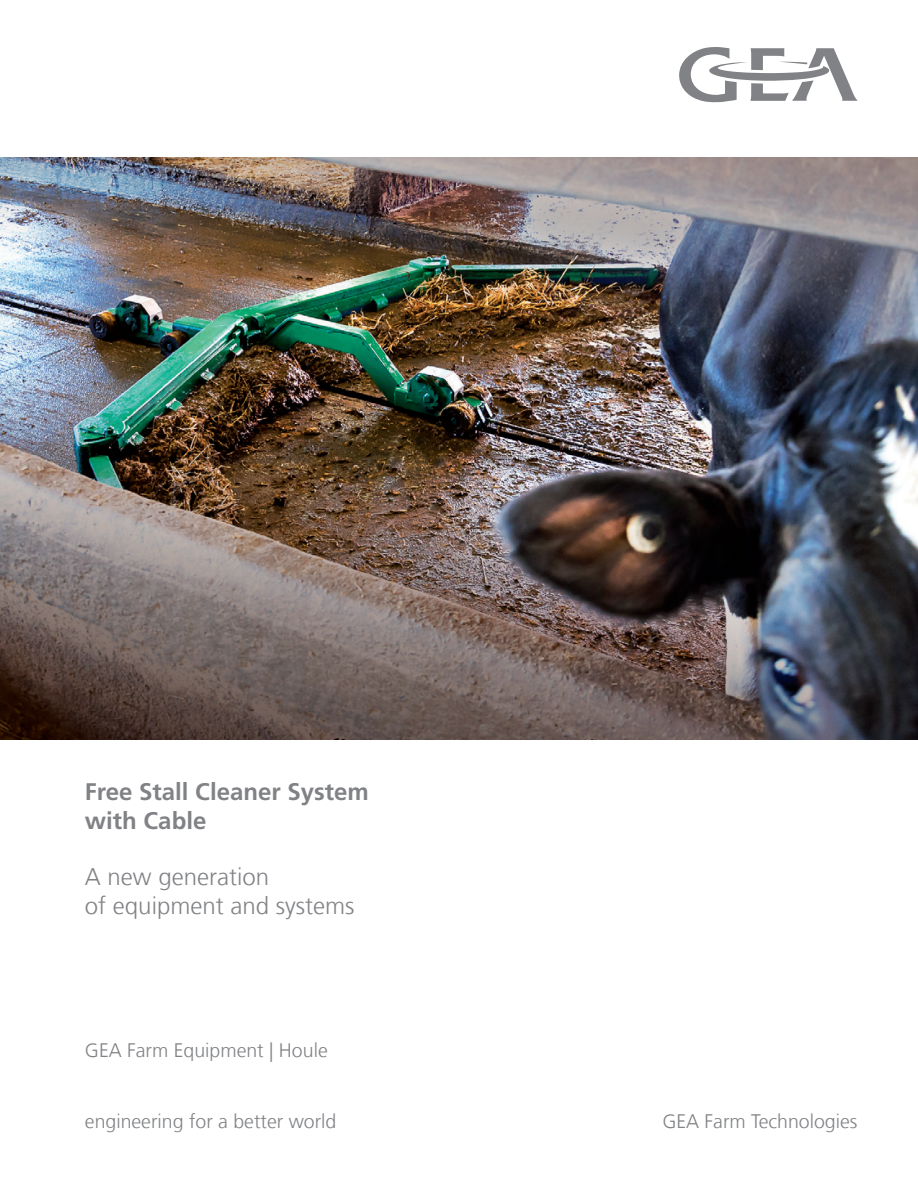
<style>
.page{position:relative;width:918px;height:1188px;background:#fff}
.page>*{position:absolute;margin:0;border:0;box-sizing:border-box;transform-origin:0 0}
.t1{font:300 24px/28.8px "Frutiger LT Com";color:#808285}
.t2{font:700 24px/28.8px "Frutiger LT Com";color:#808285}
.t3{font:300 19.5px "Frutiger LT Com";color:#808285}
</style>
<div class="page">
<svg style="left:679px;top:47px;width:178px;height:56px"></svg>
<img style="left:0;top:157px;width:918px;height:583px">
<p class="t2" style="left:85px;top:778px;width:285px">Free Stall Cleaner System with Cable</p>
<p class="t1" style="left:85px;top:863px;width:271px">A new generation<br>of equipment and systems</p>
<p class="t3" style="left:85px;top:1039px;width:244px">GEA Farm Equipment | Houle</p>
<p class="t3" style="left:85px;top:1110px;width:253px">engineering for a better world</p>
<p class="t3" style="left:662px;top:1110px;width:197px">GEA Farm Technologies</p>
</div>
